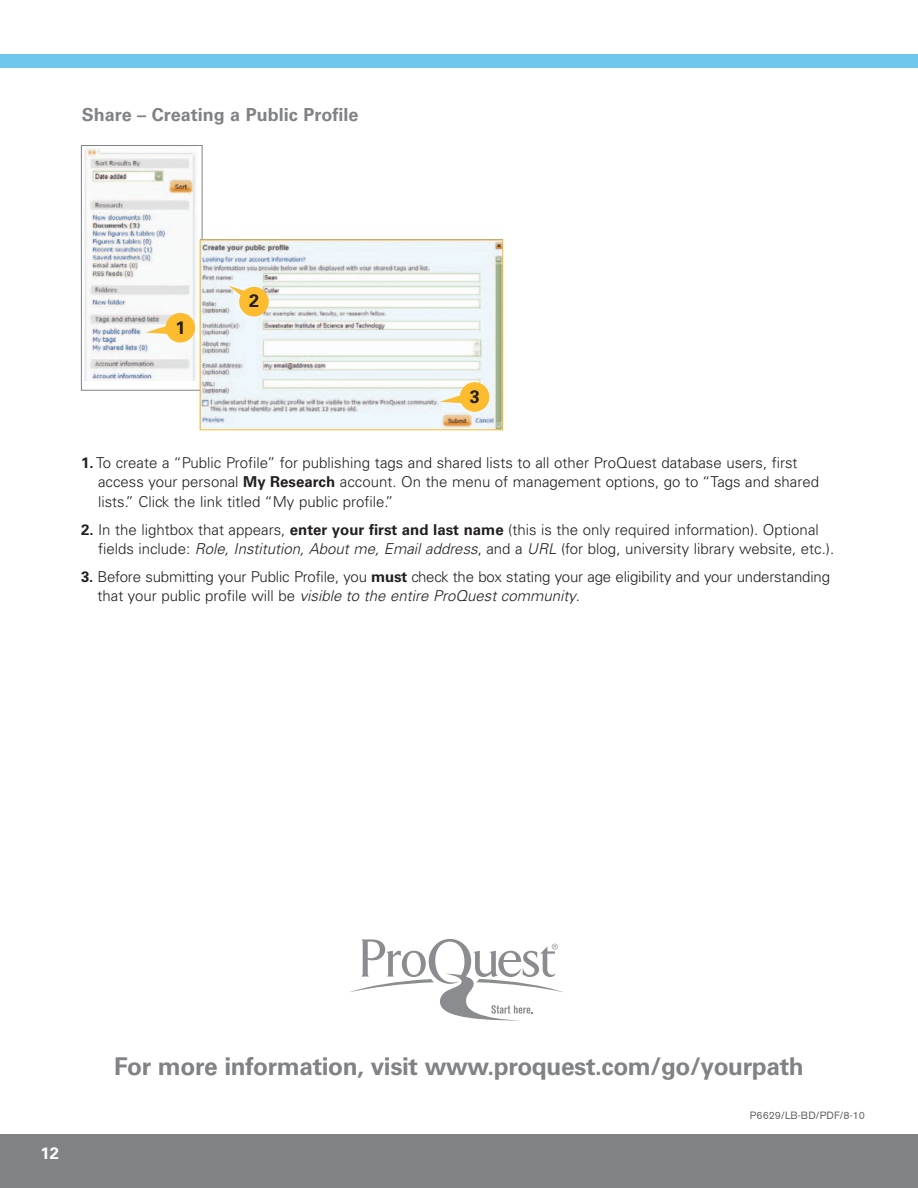
<style>
.page{position:relative;width:918px;height:1188px;background:#fff}
.page>*{position:absolute;margin:0;border:0;box-sizing:border-box;transform-origin:0 0}
.t1{font:700 24.45px "Univers";letter-spacing:-.015em;color:#808285}
.t2{font:700 18px "Univers";color:#808285}
.t3{font:700 18px "Univers";color:#231f20}
.t4{font:700 16.5px "Univers";color:#fff}
.t5{font:300 15px/19.5px "Univers";color:#231f20}
.t6{font:10.5px "Akzidenz Grotesk BE";color:#636366}
.s1{font-weight:700}
.s2{font-style:italic}
</style>
<div class="page">
<img style="left:84px;top:148px;width:112px;height:232px">
<div style="left:81px;top:145px;width:121px;height:246px;border:1px solid #808285"></div>
<div style="left:0;top:54px;width:918px;height:14px;background:#6fc6ef"></div>
<div style="left:0;top:1134px;width:918px;height:54px;background:#808285"></div>
<div style="left:166px;top:313px;width:29px;height:30px;background:#fdbb2e;border-radius:50%"></div>
<svg style="left:145px;top:321px;width:23px;height:14px"></svg>
<img style="left:202px;top:242px;width:299px;height:186px">
<svg style="left:350px;top:939px;width:213px;height:82px"></svg>
<div style="left:239px;top:287px;width:30px;height:29px;background:#fdbb2e;border-radius:50%"></div>
<svg style="left:229px;top:286px;width:32px;height:23px"></svg>
<div style="left:460px;top:382px;width:29px;height:30px;background:#fdbb2e;border-radius:50%"></div>
<svg style="left:440px;top:390px;width:22px;height:14px"></svg>
<p class="t2" style="left:82px;top:108px;width:278px">Share – Creating a Public Profile</p>
<p class="t3" style="left:176px;top:321px;width:12px">1</p>
<p class="t3" style="left:249px;top:295px;width:12px">2</p>
<p class="t3" style="left:470px;top:390px;width:12px">3</p>
<p class="t5" style="left:98px;top:454px;width:723px;text-indent:-17px"><span class="s1">1.</span> To create a “Public Profile” for publishing tags and shared lists to all other ProQuest database users, first access your personal <span class="s1">My Research</span> account. On the menu of management options, go to “Tags and shared lists.” Click the link titled “My public profile.”</p>
<p class="t5" style="left:98px;top:521px;width:738px;text-indent:-17px"><span class="s1">2.</span> In the lightbox that appears, <span class="s1">enter your first and last name</span> (this is the only required information). Optional fields include: <span class="s2">Role, Institution, About me, Email address</span>, and a <span class="s2">URL</span> (for blog, university library website, etc.).</p>
<p class="t5" style="left:98px;top:568px;width:734px;text-indent:-16px"><span class="s1">3.</span> Before submitting your Public Profile, you <span class="s1">must</span> check the box stating your age eligibility and your understanding that your public profile will be <span class="s2">visible to the entire ProQuest community</span>.</p>
<p class="t4" style="left:40px;top:1148px;width:20px">12</p>
<h1 class="t1" style="left:114px;top:1058px;width:691px">For more information, visit www.proquest.com/go/yourpath</h1>
<p class="t6" style="left:750px;top:1111px;width:117px">P6629/LB-BD/PDF/8-10</p>
</div>
